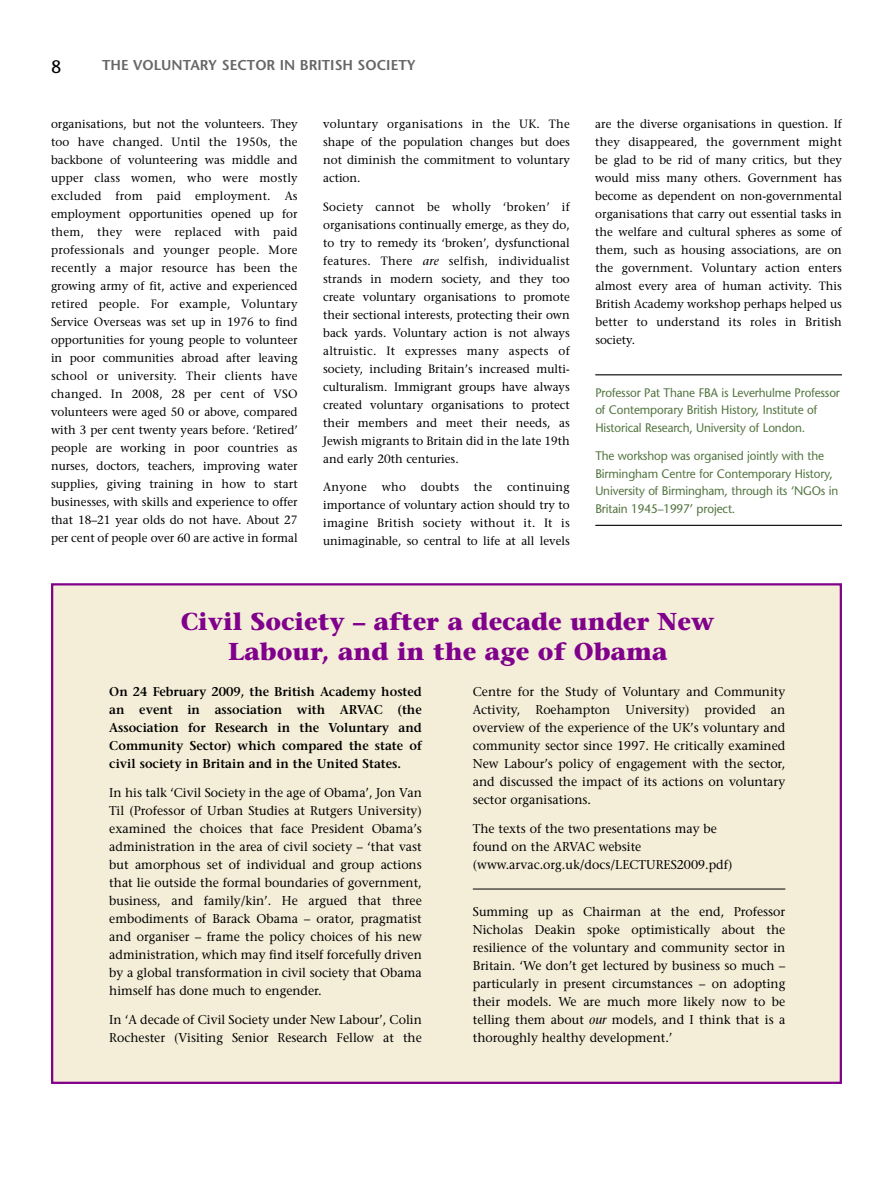
<style>
.page{position:relative;width:893px;height:1191px;background:#fff}
.page>*{position:absolute;margin:0;border:0;box-sizing:border-box;transform-origin:0 0}
.t1{font:700 24.3px/30px "Stone Serif";color:#80008c;text-align:center}
.t2{font:18px "Stone Sans";color:#000}
.t3{font:600 14.25px "Stone Sans";color:#666}
.t4{font:12.75px/18px "Stone Serif";color:#000;text-align:justify}
.t5{font:600 12.75px/18px "Stone Serif";color:#000;text-align:justify}
.t6{font:12.3px/17.7px "Stone Sans";letter-spacing:-.01em;color:#52743f;scale:.95 1}
.t7{font:12px/18px "Stone Serif";color:#000;text-align:justify}
.s1{font-style:italic}
</style>
<div class="page">
<div style="left:53px;top:585px;width:787px;height:496px;background:#f4eed8"></div>
<hr style="left:595px;top:374px;width:247px;height:1px;background:#000">
<hr style="left:595px;top:525px;width:247px;height:1px;background:#000">
<hr style="left:473px;top:888px;width:312px;height:1px;background:#000">
<h2 class="t2" style="left:51px;top:60px;width:12px">8</h2>
<p class="t3" style="left:102px;top:60px;width:315px">THE VOLUNTARY SECTOR IN BRITISH SOCIETY</p>
<p class="t7" style="left:51px;top:116px;width:248px">organisations, but not the volunteers. They too have changed. Until the 1950s, the backbone of volunteering was middle and upper class women, who were mostly excluded from paid employment. As employment opportunities opened up for them, they were replaced with paid professionals and younger people. More recently a major resource has been the growing army of fit, active and experienced retired people. For example, Voluntary Service Overseas was set up in 1976 to find opportunities for young people to volunteer in poor communities abroad after leaving school or university. Their clients have changed. In 2008, 28 per cent of VSO volunteers were aged 50 or above, compared with 3 per cent twenty years before. ‘Retired’ people are working in poor countries as nurses, doctors, teachers, improving water supplies, giving training in how to start businesses, with skills and experience to offer that 18–21 year olds do not have. About 27 per cent of people over 60 are active in formal</p>
<p class="t7" style="left:323px;top:116px;width:248px">voluntary organisations in the UK. The shape of the population changes but does not diminish the commitment to voluntary action.</p>
<p class="t7" style="left:323px;top:199px;width:248px">Society cannot be wholly ‘broken’ if organisations continually emerge, as they do, to try to remedy its ‘broken’, dysfunctional features. There <span class="s1">are</span> selfish, individualist strands in modern society, and they too create voluntary organisations to promote their sectional interests, protecting their own back yards. Voluntary action is not always altruistic. It expresses many aspects of society, including Britain’s increased multi&shy;culturalism. Immigrant groups have always created voluntary organisations to protect their members and meet their needs, as Jewish migrants to Britain did in the late 19th and early 20th centuries.</p>
<p class="t7" style="left:323px;top:479px;width:248px">Anyone who doubts the continuing importance of voluntary action should try to imagine British society without it. It is unimaginable, so central to life at all levels</p>
<p class="t7" style="left:595px;top:116px;width:248px">are the diverse organisations in question. If they disappeared, the government might be glad to be rid of many critics, but they would miss many others. Government has become as dependent on non-governmental organisations that carry out essential tasks in the welfare and cultural spheres as some of them, such as housing associations, are on the government. Voluntary action enters almost every area of human activity. This British Academy workshop perhaps helped us better to understand its roles in British society.</p>
<p class="t6" style="left:595px;top:385px;width:259px">Professor Pat Thane FBA is Leverhulme Professor of Contemporary British History, Institute of<br>Historical Research, University of London.</p>
<p class="t6" style="left:595px;top:448px;width:257px">The workshop was organised jointly with the Birmingham Centre for Contemporary History, University of Birmingham, through its ‘NGOs in Britain 1945–1997’ project.</p>
<h1 class="t1" style="left:181px;top:609px;width:535px">Civil Society – after a decade under New<br>Labour, and in the age of Obama</h1>
<p class="t5" style="left:109px;top:684px;width:314px">On 24 February 2009, the British Academy hosted an event in association with ARVAC (the Association for Research in the Voluntary and Community Sector) which compared the state of civil society in Britain and in the United States.</p>
<p class="t4" style="left:109px;top:785px;width:314px">In his talk ‘Civil Society in the age of Obama’, Jon Van Til (Professor of Urban Studies at Rutgers University) examined the choices that face President Obama’s administration in the area of civil society – ‘that vast but amorphous set of individual and group actions that lie outside the formal boundaries of government, business, and family/kin’. He argued that three embodiments of Barack Obama – orator, pragmatist and organiser – frame the policy choices of his new administration, which may find itself forcefully driven by a global transformation in civil society that Obama himself has done much to engender.</p>
<p class="t4" style="left:109px;top:1011px;width:314px">In ‘A decade of Civil Society under New Labour’, Colin<br>Rochester (Visiting Senior Research Fellow at the</p>
<p class="t4" style="left:473px;top:684px;width:314px">Centre for the Study of Voluntary and Community Activity, Roehampton University) provided an overview of the experience of the UK’s voluntary and community sector since 1997. He critically examined New Labour’s policy of engagement with the sector, and discussed the impact of its actions on voluntary sector organisations.</p>
<p class="t4" style="left:473px;top:821px;width:261px;text-align:left">The texts of the two presentations may be found on the ARVAC website (www.arvac.org.uk/docs/LECTURES2009.pdf)</p>
<p class="t4" style="left:473px;top:903px;width:314px">Summing up as Chairman at the end, Professor Nicholas Deakin spoke optimistically about the resilience of the voluntary and community sector in Britain. ‘We don’t get lectured by business so much – particularly in present circumstances – on adopting their models. We are much more likely now to be telling them about <span class="s1">our</span> models, and I think that is a thoroughly healthy development.’</p>
</div>
